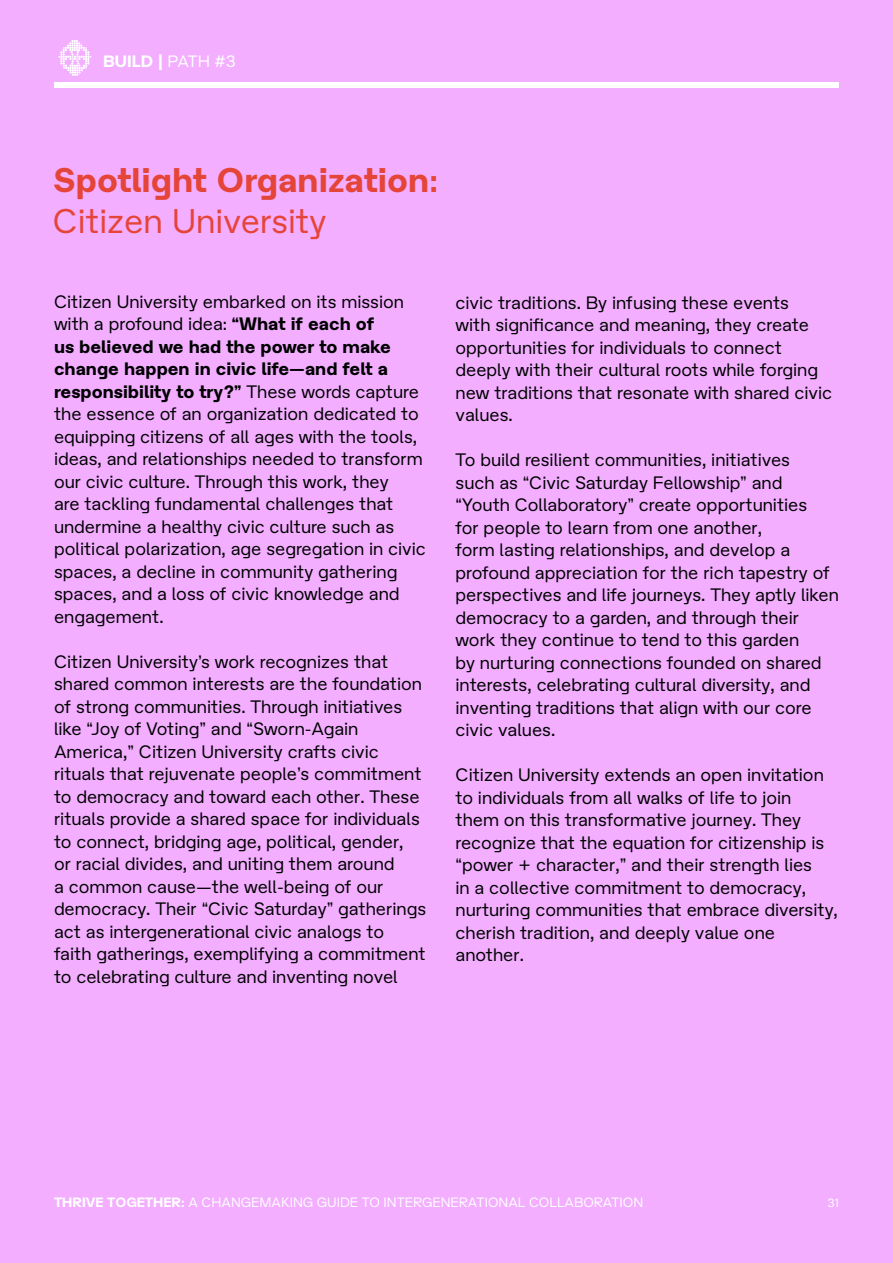
<style>
.page{position:relative;width:893px;height:1263px;background:#f3aeff}
.page>*{position:absolute;margin:0;border:0;box-sizing:border-box;transform-origin:0 0}
.t1{font:700 34.2px "Afflictis";color:#e54538}
.t2{font:34.2px "Afflictis";color:#e54538}
.t3{font:18px/22.5px "Afflictis";color:#000}
.t4{font:700 16.5px "Afflictis";color:#fff}
.t5{font:13.5px "Afflictis";color:#fff}
.t6{font:12px "Afflictis";color:#fff}
.s1{font-weight:400}
.s2{font-weight:700}
</style>
<div class="page">
<div style="left:54px;top:82px;width:785px;height:6px;background:#fff"></div>
<svg style="left:58px;top:40px;width:34px;height:36px"></svg>
<p class="t4" style="left:103px;top:51px;width:134px">BUILD | <span class="s1">PATH #3</span></p>
<h1 class="t1" style="left:53px;top:157px;width:387px">Spotlight Organization:</h1>
<h1 class="t2" style="left:53px;top:199px;width:275px">Citizen University</h1>
<p class="t3" style="left:54px;top:289px;width:373px">Citizen University embarked on its mission with a profound idea: <span class="s2">“What if each of<br>us believed we had the power to make change happen in civic life—and felt a responsibility to try?”</span> These words capture the essence of an organization dedicated to equipping citizens of all ages with the tools, ideas, and relationships needed to transform our civic culture. Through this work, they<br>are tackling fundamental challenges that undermine a healthy civic culture such as political polarization, age segregation in civic spaces, a decline in community gathering spaces, and a loss of civic knowledge and engagement.</p>
<p class="t3" style="left:54px;top:649px;width:374px">Citizen University’s work recognizes that shared common interests are the foundation of strong communities. Through initiatives like “Joy of Voting” and “Sworn-Again America,” Citizen University crafts civic rituals that rejuvenate people’s commitment to democracy and toward each other. These rituals provide a shared space for individuals to connect, bridging age, political, gender,<br>or racial divides, and uniting them around<br>a common cause—the well-being of our democracy. Their “Civic Saturday” gatherings act as intergenerational civic analogs to<br>faith gatherings, exemplifying a commitment to celebrating culture and inventing novel</p>
<p class="t3" style="left:455px;top:290px;width:378px">civic traditions. By infusing these events<br>with significance and meaning, they create opportunities for individuals to connect deeply with their cultural roots while forging new traditions that resonate with shared civic values.</p>
<p class="t3" style="left:455px;top:448px;width:385px">To build resilient communities, initiatives<br>such as “Civic Saturday Fellowship” and “Youth Collaboratory” create opportunities<br>for people to learn from one another,<br>form lasting relationships, and develop a profound appreciation for the rich tapestry of perspectives and life journeys. They aptly liken democracy to a garden, and through their work they continue to tend to this garden<br>by nurturing connections founded on shared interests, celebrating cultural diversity, and inventing traditions that align with our core civic values.</p>
<p class="t3" style="left:455px;top:763px;width:384px">Citizen University extends an open invitation to individuals from all walks of life to join them on this transformative journey. They recognize that the equation for citizenship is “power + character,” and their strength lies<br>in a collective commitment to democracy, nurturing communities that embrace diversity, cherish tradition, and deeply value one another.</p>
<p class="t5" style="left:54px;top:1194px;width:591px"><span class="s2">THRIVE TOGETHER:</span> A CHANGEMAKING GUIDE TO INTERGENERATIONAL COLLABORATION</p>
<p class="t6" style="left:827px;top:1195px;width:13px">31</p>
</div>
